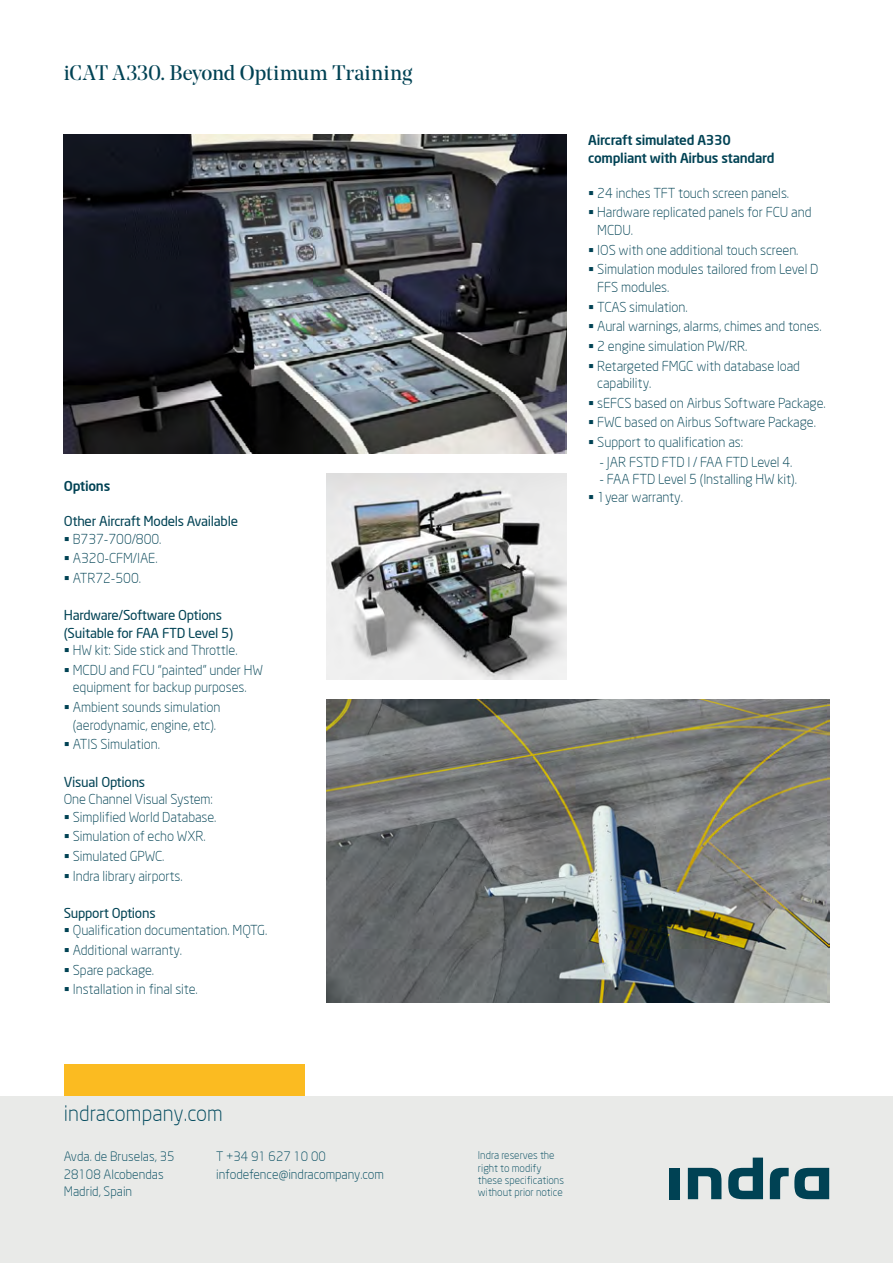
<style>
.page{position:relative;width:893px;height:1263px;background:#fff}
.page>*{position:absolute;margin:0;border:0;box-sizing:border-box;transform-origin:0 0}
.t1{font:21px "Noe Display";color:#004254}
.t2{font:300 21px "Neo Sans";letter-spacing:.005em;color:#00495d}
.t3{font:300 13.5px/19.6px "Neo Sans";letter-spacing:-.005em;color:#004254}
.t4{font:13.5px/17.5px "Neo Sans";letter-spacing:-.02em;color:#004254}
.t5{font:500 13.5px/17.5px "Neo Sans";letter-spacing:-.02em;color:#004254}
.t6{font:300 12.75px/17.5px "Neo Sans";color:#00495d}
.t7{font:300 10.5px/12px "Neo Sans";color:#00495d}
</style>
<div class="page">
<div style="left:64px;top:1064px;width:241px;height:32px;background:#fbbb21"></div>
<div style="left:0;top:1096px;width:893px;height:167px;background:#e9eae8"></div>
<div style="left:670px;top:1168px;width:10px;height:31px;background:#004254"></div>
<svg style="left:688px;top:1168px;width:33px;height:31px"></svg>
<svg style="left:728px;top:1157px;width:35px;height:42px"></svg>
<svg style="left:770px;top:1168px;width:59px;height:31px"></svg>
<img style="left:326px;top:699px;width:503px;height:303px">
<img style="left:326px;top:473px;width:241px;height:207px">
<img style="left:64px;top:135px;width:503px;height:319px">
<h1 class="t1" style="left:64px;top:59px;width:350px">iCAT A330. Beyond Optimum Training</h1>
<p class="t5" style="left:64px;top:477px;width:48px">Options</p>
<p class="t4" style="left:64px;top:512px;width:176px">Other Aircraft Models Available</p>
<p class="t3" style="left:73px;top:529px;width:90px">B737-700/800.<br>A320-CFM/IAE.<br>ATR72-500.</p>
<p class="t4" style="left:64px;top:606px;width:171px">Hardware/Software Options (Suitable for FAA FTD Level 5)</p>
<p class="t3" style="left:73px;top:640px;width:192px">HW kit: Side stick and Throttle.<br>MCDU and FCU “painted” under HW</p>
<p class="t3" style="left:73px;top:678px;width:175px">equipment for backup purposes.<br>Ambient sounds simulation</p>
<p class="t3" style="left:73px;top:715px;width:145px">(aerodynamic, engine, etc).<br>ATIS Simulation.</p>
<p class="t4" style="left:64px;top:773px;width:83px">Visual Options</p>
<p class="t3" style="left:64px;top:790px;width:154px;line-height:17.5px;text-align:right">One Channel Visual System:<br>Simplified World Database.</p>
<p class="t3" style="left:73px;top:826px;width:134px">Simulation of echo WXR.<br>Simulated GPWC.<br>Indra library airports.</p>
<p class="t4" style="left:64px;top:904px;width:93px">Support Options</p>
<p class="t3" style="left:73px;top:921px;width:196px">Qualification documentation. MQTG.<br>Additional warranty.<br>Spare package.<br>Installation in final site.</p>
<p class="t5" style="left:588px;top:131px;width:188px">Aircraft simulated A330 compliant with Airbus standard</p>
<p class="t3" style="left:597px;top:183px;width:216px">24 inches TFT touch screen panels.<br>Hardware replicated panels for FCU and</p>
<p class="t3" style="left:597px;top:220px;width:223px">MCDU.<br>IOS with one additional touch screen.<br>Simulation modules tailored from Level D</p>
<p class="t3" style="left:597px;top:277px;width:226px">FFS modules.<br>TCAS simulation.<br>Aural warnings, alarms, chimes and tones.<br>2 engine simulation PW/RR.<br>Retargeted FMGC with database load</p>
<p class="t3" style="left:597px;top:373px;width:230px">capability.<br>sEFCS based on Airbus Software Package.<br>FWC based on Airbus Software Package.<br>Support to qualification as:</p>
<p class="t3" style="left:600px;top:452px;width:194px">- JAR FSTD FTD I / FAA FTD Level 4.</p>
<p class="t3" style="left:597px;top:470px;width:201px;line-height:17.5px">- FAA FTD Level 5 (Installing HW kit).<br>1year warranty.</p>
<h1 class="t2" style="left:64px;top:1101px;width:160px">indracompany.com</h1>
<p class="t6" style="left:64px;top:1148px;width:112px">Avda. de Bruselas, 35<br>28108 Alcobendas<br>Madrid, Spain</p>
<p class="t6" style="left:216px;top:1147px;width:169px">T +34 91 627 10 00 infodefence@indracompany.com</p>
<p class="t7" style="left:478px;top:1149px;width:88px">Indra reserves the right to modify these specifications without prior notice</p>
</div>
